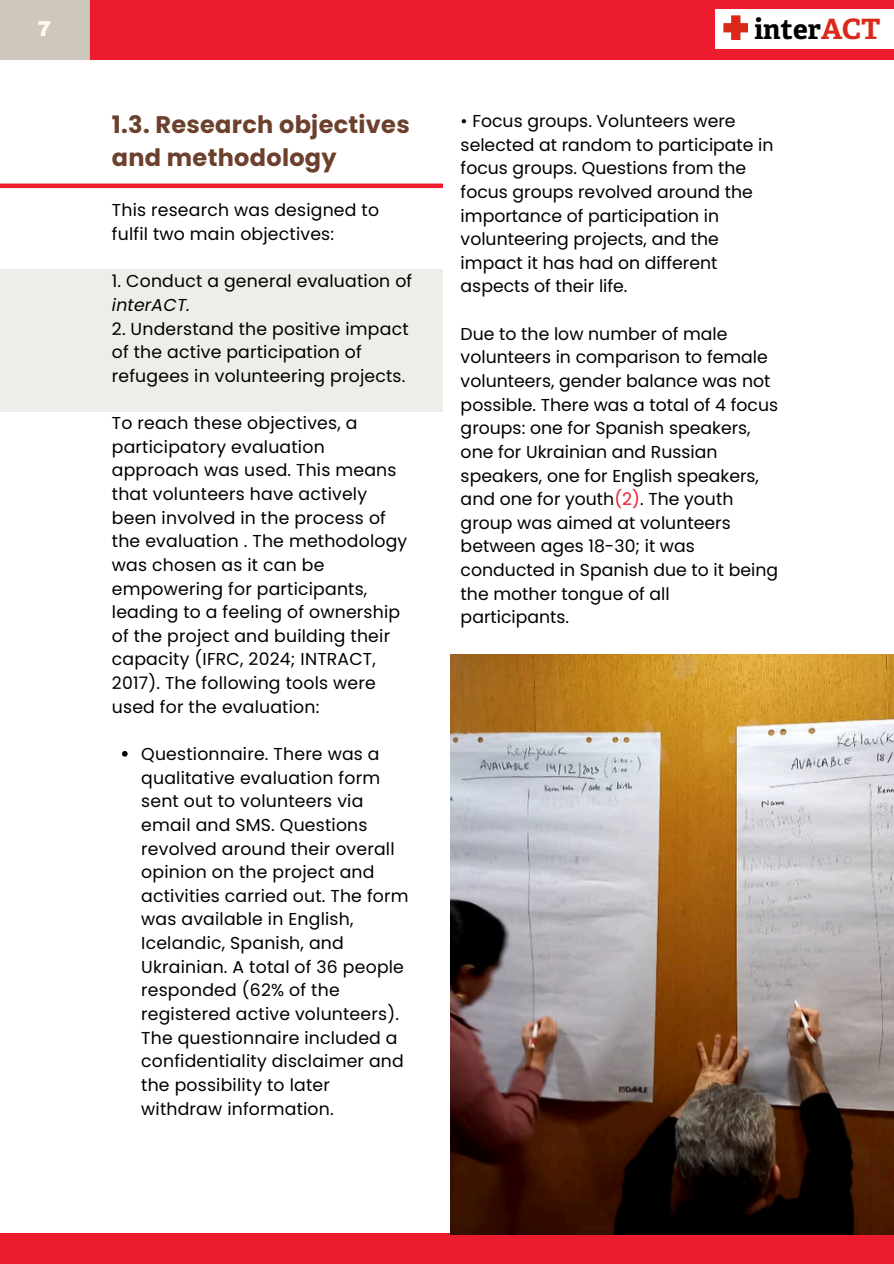
<style>
.page{position:relative;width:894px;height:1264px;background:#fff}
.page>*{position:absolute;margin:0;border:0;box-sizing:border-box;transform-origin:0 0}
.t1{font:700 28.05px "Adelle";color:#000}
.t2{font:700 24px/32.7px "Poppins";letter-spacing:.01em;color:#6c402c}
.t3{font:900 21px "Archivo";color:#fefaed}
.t4{font:17.25px/23.7px "Poppins";letter-spacing:.01em;color:#000}
.s1{color:#da291b}
.s2{font-style:italic}
.s3{color:#ed1b2e}
</style>
<div class="page">
<div style="left:0;top:1233px;width:893px;height:30px;background:#ed1b2e"></div>
<div style="left:0;top:269px;width:443px;height:142px;background:#efedea"></div>
<svg style="left:122px;top:751px;width:6px;height:5px"></svg>
<div style="left:0;top:183px;width:443px;height:5px;background:#ed1b2e"></div>
<img style="left:450px;top:654px;width:443px;height:580px">
<div style="left:89px;top:0;width:804px;height:59px;background:#ed1b2e"></div>
<div style="left:0;top:0;width:89px;height:59px;background:#cbc3b9"></div>
<div style="left:714px;top:9px;width:179px;height:40px;background:#fff"></div>
<svg style="left:723px;top:15px;width:25px;height:25px"></svg>
<p class="t3" style="left:38px;top:18px;width:16px">7</p>
<h1 class="t1" style="left:754px;top:14px;width:128px">inter<span class="s1">ACT</span></h1>
<p class="t2" style="left:112px;top:108px;width:299px">1.3. Research objectives and methodology</p>
<h1 class="t4" style="left:112px;top:198px;width:268px">This research was designed to fulfil two main objectives:</h1>
<p class="t4" style="left:112px;top:269px;width:302px">1. Conduct a general evaluation of <span class="s2">interACT.</span></p>
<p class="t4" style="left:112px;top:317px;width:298px">2. Understand the positive impact of the active participation of</p>
<p class="t4" style="left:112px;top:364px;width:295px">refugees in volunteering projects.</p>
<p class="t4" style="left:112px;top:411px;width:247px">To reach these objectives, a participatory evaluation</p>
<p class="t4" style="left:112px;top:458px;width:297px">approach was used. This means that volunteers have actively been involved in the process of the evaluation . The methodology was chosen as it can be empowering for participants, leading to a feeling of ownership of the project and building their capacity (IFRC, 2024; INTRACT,<br>2017). The following tools were used for the evaluation:</p>
<p class="t4" style="left:141px;top:742px;width:240px">Questionnaire. There was a qualitative evaluation form</p>
<p class="t4" style="left:141px;top:789px;width:269px">sent out to volunteers via email and SMS. Questions revolved around their overall opinion on the project and activities carried out. The form was available in English,<br>Icelandic, Spanish, and<br>Ukrainian. A total of 36 people responded (62% of the registered active volunteers).<br>The questionnaire included a confidentiality disclaimer and the possibility to later withdraw information.</p>
<p class="t4" style="left:460px;top:109px;width:314px">• Focus groups. Volunteers were selected at random to participate in focus groups. Questions from the focus groups revolved around the importance of participation in volunteering projects, and the impact it has had on different aspects of their life.</p>
<p class="t4" style="left:460px;top:322px;width:319px">Due to the low number of male volunteers in comparison to female volunteers, gender balance was not possible. There was a total of 4 focus groups: one for Spanish speakers, one for Ukrainian and Russian speakers, one for English speakers, and one for youth<span class="s3">(2)</span>. The youth group was aimed at volunteers between ages 18-30; it was conducted in Spanish due to it being the mother tongue of all participants.</p>
</div>
